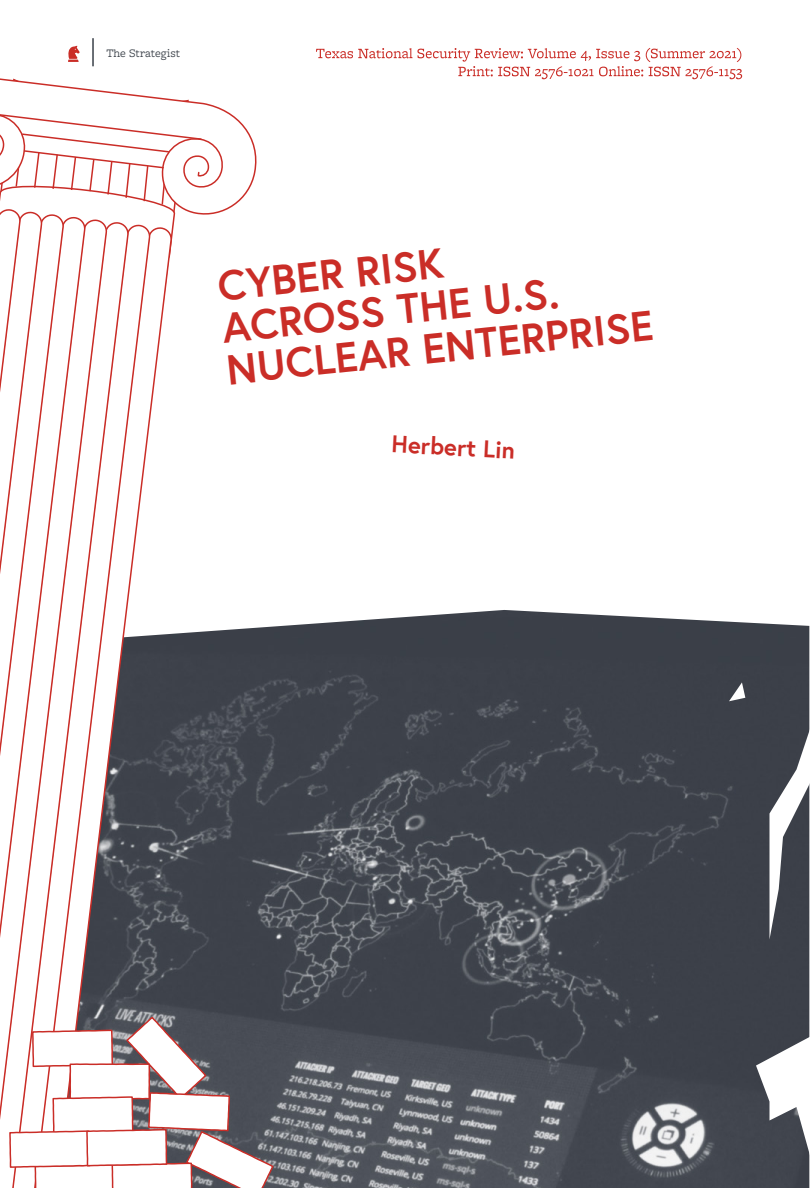
<style>
.page{position:relative;width:810px;height:1188px;background:#fff}
.page>*{position:absolute;margin:0;border:0;box-sizing:border-box;transform-origin:0 0}
.t1{font:700 42px/42px "Europa";color:#ca2d27}
.t2{font:700 24px "Europa";color:#ca2d27}
.t3{font:12px "Freight Macro Pro";color:#3a4048}
</style>
<div class="page">
<svg style="left:68px;top:46px;width:12px;height:16px"></svg>
<svg style="left:93px;top:38px;width:1px;height:28px"></svg>
<img style="left:275px;top:610px;width:534px;height:578px">
<svg style="left:770px;top:729px;width:40px;height:211px"></svg>
<svg style="left:756px;top:1037px;width:54px;height:119px"></svg>
<svg style="left:729px;top:682px;width:16px;height:19px"></svg>
<svg style="left:0;top:78px;width:275px;height:1110px"></svg>
<svg style="left:316px;top:48px;width:426px;height:31px"></svg>
<p class="t3" style="left:106px;top:45px;width:75px">The Strategist</p>
<p class="t1" style="left:216px;top:264px;width:430px;rotate:-6deg">CYBER RISK<br>ACROSS THE U.S.<br>NUCLEAR ENTERPRISE</p>
<p class="t2" style="left:393px;top:428px;width:125px;rotate:3deg">Herbert Lin</p>
</div>
